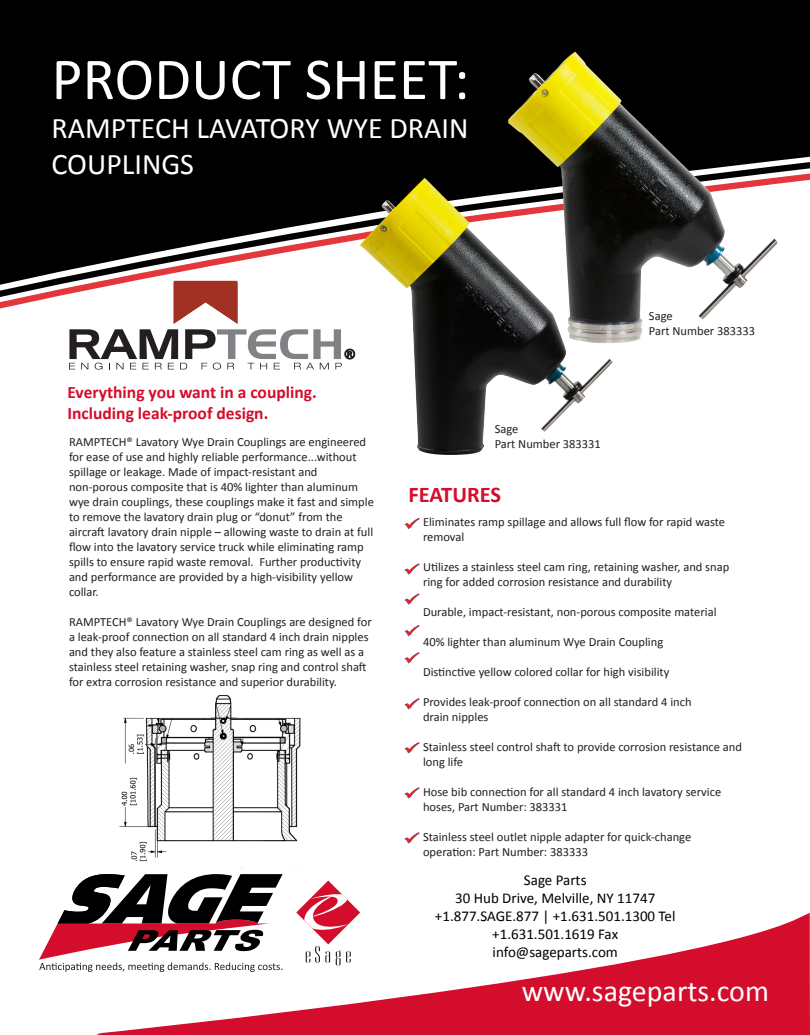
<style>
.page{position:relative;width:810px;height:1035px;background:#fff}
.page>*{position:absolute;margin:0;border:0;box-sizing:border-box;transform-origin:0 0}
.t1{font:60px "Calibri";color:#fff}
.t2{font:30px "Calibri";color:#fff}
.t3{font:700 22.5px "Calibri";color:#d30d2b}
.t4{font:700 17.5px "Calibri";color:#d30d2b}
.t5{font:15px "Calibri";color:#000}
.t6{font:12.5px/15px "Calibri";color:#231f20}
</style>
<div class="page">
<div style="left:0;top:0;width:810px;height:158px;background:#000"></div>
<div style="left:0;top:158px;width:810px;height:12px;background:#000"></div>
<svg style="left:0;top:170px;width:810px;height:139px"></svg>
<svg style="left:69px;top:281px;width:286px;height:89px"></svg>
<svg style="left:97px;top:913px;width:713px;height:122px"></svg>
<svg style="left:296px;top:881px;width:64px;height:85px"></svg>
<svg style="left:39px;top:874px;width:244px;height:98px"></svg>
<img style="left:119px;top:695px;width:182px;height:174px">
<img style="left:360px;top:178px;width:253px;height:277px">
<svg style="left:405px;top:564px;width:14px;height:10px"></svg>
<svg style="left:405px;top:594px;width:14px;height:10px"></svg>
<svg style="left:405px;top:625px;width:14px;height:11px"></svg>
<svg style="left:405px;top:652px;width:14px;height:11px"></svg>
<svg style="left:405px;top:698px;width:14px;height:11px"></svg>
<svg style="left:405px;top:742px;width:14px;height:11px"></svg>
<svg style="left:405px;top:832px;width:14px;height:11px"></svg>
<svg style="left:405px;top:787px;width:14px;height:11px"></svg>
<svg style="left:405px;top:518px;width:14px;height:11px"></svg>
<img style="left:508px;top:52px;width:269px;height:291px">
<p class="t1" style="left:52px;top:41px;width:420px">PRODUCT SHEET:</p>
<p class="t2" style="left:52px;top:109px;width:418px">RAMPTECH LAVATORY WYE DRAIN</p>
<p class="t2" style="left:52px;top:145px;width:144px">COUPLINGS</p>
<p class="t4" style="left:68px;top:381px;width:251px">Everything you want in a coupling.</p>
<p class="t4" style="left:68px;top:402px;width:202px">Including leak-proof design.</p>
<p class="t6" style="left:649px;top:309px;width:25px">Sage</p>
<p class="t6" style="left:649px;top:324px;width:108px">Part Number 383333</p>
<p class="t6" style="left:69px;top:434px;width:299px">RAMPTECH® Lavatory Wye Drain Couplings are engineered for ease of use and highly reliable performance...without spillage or leakage. Made of impact-resistant and</p>
<p class="t6" style="left:69px;top:479px;width:306px">non-porous composite that is 40% lighter than aluminum wye drain couplings, these couplings make it fast and simple to remove the lavatory drain plug or “donut” from the aircraft lavatory drain nipple – allowing waste to drain at full flow into the lavatory service truck while eliminating ramp spills to ensure rapid waste removal. Further productivity and performance are provided by a high-visibility yellow collar.</p>
<p class="t6" style="left:69px;top:614px;width:304px">RAMPTECH® Lavatory Wye Drain Couplings are designed for a leak-proof connection on all standard 4 inch drain nipples and they also feature a stainless steel cam ring as well as a stainless steel retaining washer, snap ring and control shaft for extra corrosion resistance and superior durability.</p>
<p class="t6" style="left:495px;top:421px;width:25px">Sage</p>
<p class="t6" style="left:495px;top:436px;width:108px">Part Number 383331</p>
<p class="t3" style="left:408px;top:480px;width:94px">FEATURES</p>
<p class="t6" style="left:423px;top:515px;width:304px">Eliminates ramp spillage and allows full flow for rapid waste removal</p>
<p class="t6" style="left:423px;top:560px;width:308px">Utilizes a stainless steel cam ring, retaining washer, and snap ring for added corrosion resistance and durability</p>
<p class="t6" style="left:423px;top:605px;width:295px">Durable, impact-resistant, non-porous composite material</p>
<p class="t6" style="left:423px;top:635px;width:242px">40% lighter than aluminum Wye Drain Coupling</p>
<p class="t6" style="left:423px;top:665px;width:248px">Distinctive yellow colored collar for high visibility</p>
<p class="t6" style="left:423px;top:695px;width:270px">Provides leak-proof connection on all standard 4 inch</p>
<p class="t6" style="left:423px;top:710px;width:67px">drain nipples</p>
<p class="t6" style="left:423px;top:740px;width:321px">Stainless steel control shaft to provide corrosion resistance and long life</p>
<p class="t6" style="left:423px;top:785px;width:300px">Hose bib connection for all standard 4 inch lavatory service hoses, Part Number: 383331</p>
<p class="t6" style="left:423px;top:830px;width:270px">Stainless steel outlet nipple adapter for quick-change</p>
<p class="t6" style="left:423px;top:845px;width:167px">operation: Part Number: 383333</p>
<p class="t5" style="left:524px;top:871px;width:64px">Sage Parts</p>
<p class="t5" style="left:455px;top:889px;width:202px">30 Hub Drive, Melville, NY 11747</p>
<p class="t5" style="left:435px;top:907px;width:242px">+1.877.SAGE.877 | +1.631.501.1300 Tel</p>
<p class="t5" style="left:492px;top:925px;width:127px">+1.631.501.1619 Fax</p>
<p class="t5" style="left:493px;top:943px;width:127px">info@sageparts.com</p>
<p class="t2" style="left:522px;top:972px;width:249px">www.sageparts.com</p>
</div>
